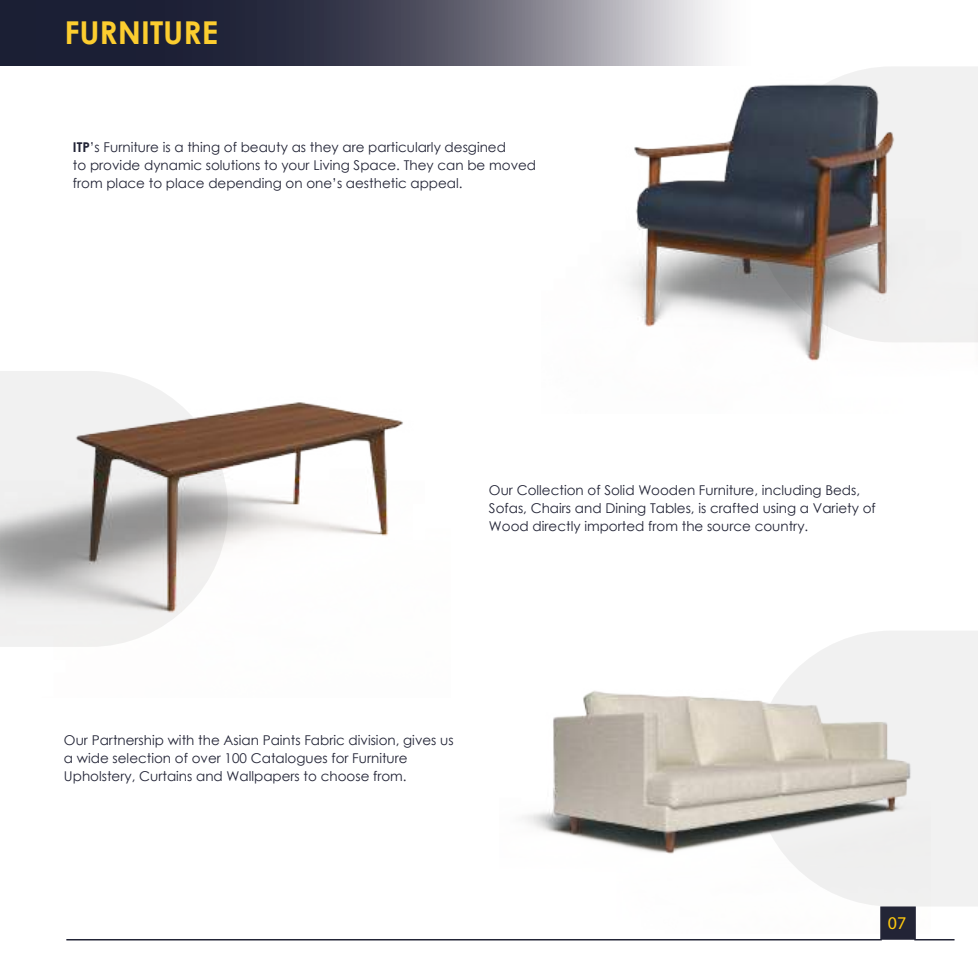
<style>
.page{position:relative;width:978px;height:970px;background:#fff}
.page>*{position:absolute;margin:0;border:0;box-sizing:border-box;transform-origin:0 0}
.t1{font:700 31.5px "Century Gothic";color:#fccd2f}
.t2{font:18px "Myriad Pro";color:#ffca0e}
.t3{font:13.5px/18px "Century Gothic";color:#222436}
.s1{font-weight:700}
</style>
<div class="page">
<svg style="left:0;top:0;width:716px;height:66px;background:#3e4052"></svg>
<div style="left:931px;top:631px;width:47px;height:275px;background:#f1f1f1"></div>
<img style="left:0;top:371px;width:403px;height:276px">
<svg style="left:66px;top:905px;width:890px;height:36px"></svg>
<img style="left:541px;top:14px;width:437px;height:347px">
<img style="left:500px;top:631px;width:431px;height:302px">
<h1 class="t1" style="left:64px;top:9px;width:155px">FURNITURE</h1>
<p class="t3" style="left:73px;top:137px;width:465px"><span class="s1">ITP</span>’s Furniture is a thing of beauty as they are particularly desgined<br>to provide dynamic solutions to your Living Space. They can be moved from place to place depending on one’s aesthetic appeal.</p>
<p class="t3" style="left:489px;top:480px;width:388px">Our Collection of Solid Wooden Furniture, including Beds,<br>Sofas, Chairs and Dining Tables, is crafted using a Variety of<br>Wood directly imported from the source country.</p>
<p class="t3" style="left:64px;top:730px;width:391px">Our Partnership with the Asian Paints Fabric division, gives us a wide selection of over 100 Catalogues for Furniture<br>Upholstery, Curtains and Wallpapers to choose from.</p>
<h2 class="t2" style="left:888px;top:911px;width:20px">07</h2>
</div>
